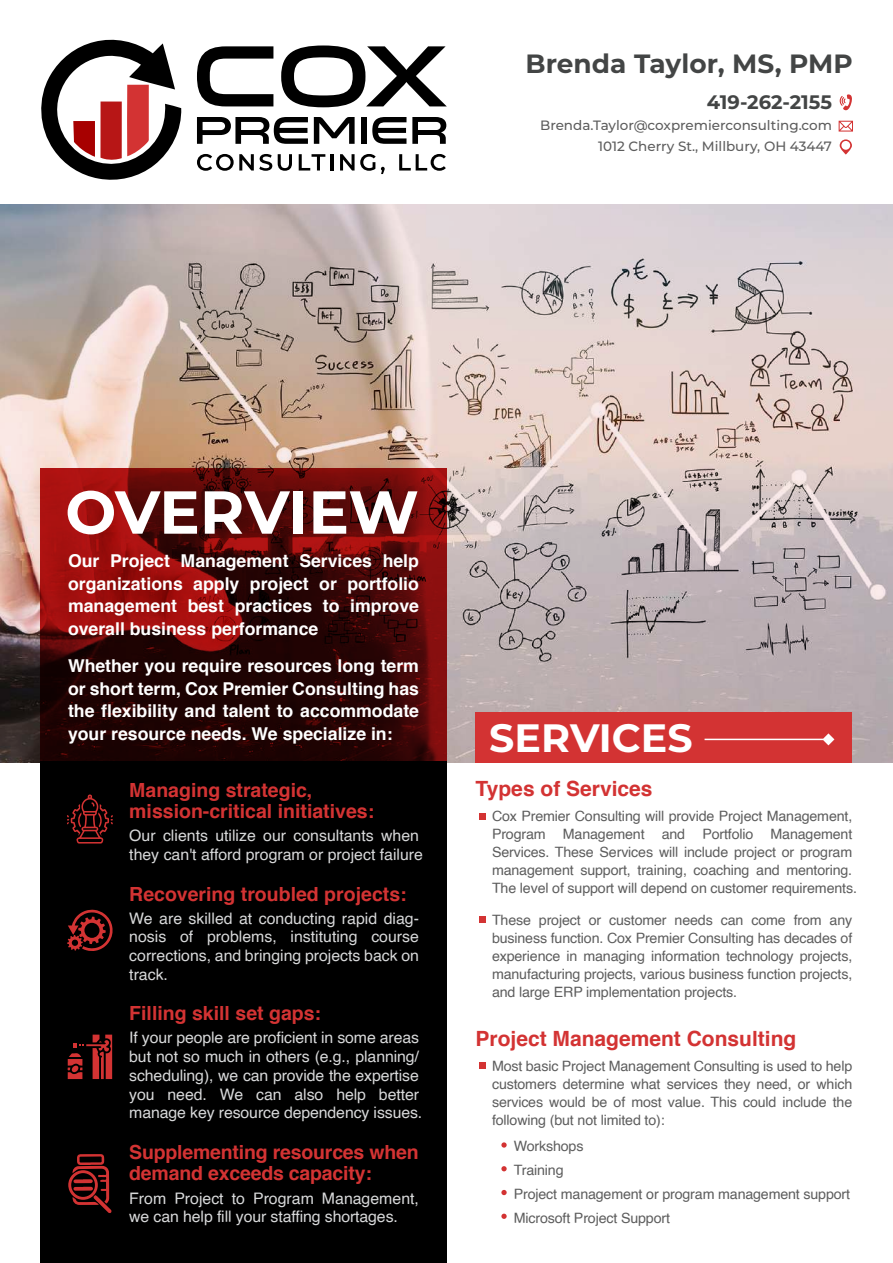
<style>
.page{position:relative;width:893px;height:1263px;background:#fff}
.page>*{position:absolute;margin:0;border:0;box-sizing:border-box;transform-origin:0 0}
.t1{font:700 60.6px "Montserrat";letter-spacing:-.01em;color:#fff}
.t2{font:700 39.6px "Montserrat";color:#fff}
.t3{font:700 26.4px "Montserrat";color:#434545}
.t4{font:700 21px "Helvetica";color:#d33333}
.t5{font:700 19.5px/21.6px "Helvetica";color:#d33333}
.t6{font:700 19.5px "Montserrat";color:#434545}
.t7{font:700 17.7px/22.5px "Helvetica";color:#fff;text-align:justify}
.t8{font:15.9px/18.8px "Helvetica";letter-spacing:-.005em;color:#d8d9da}
.t9{font:14.25px/18px "Helvetica";letter-spacing:-.01em;color:#5d5d5d}
.t10{font:500 13.5px/21.1px "Montserrat";color:#5d5d5d;text-align:right}
</style>
<div class="page">
<svg style="left:0;top:204px;width:893px;height:559px;background:#c7b7b3"></svg>
<svg style="left:41px;top:39px;width:141px;height:141px"></svg>
<svg style="left:197px;top:154px;width:75px;height:17px"></svg>
<svg style="left:278px;top:154px;width:14px;height:17px"></svg>
<svg style="left:299px;top:154px;width:26px;height:17px"></svg>
<hr style="left:330px;top:154px;width:3px;height:17px;background:#000">
<svg style="left:340px;top:154px;width:45px;height:20px"></svg>
<svg style="left:399px;top:154px;width:47px;height:17px"></svg>
<svg style="left:197px;top:117px;width:111px;height:27px"></svg>
<svg style="left:314px;top:117px;width:41px;height:27px"></svg>
<div style="left:361px;top:117px;width:6px;height:27px;background:#000"></div>
<svg style="left:372px;top:117px;width:34px;height:27px"></svg>
<svg style="left:412px;top:117px;width:34px;height:27px"></svg>
<svg style="left:197px;top:46px;width:76px;height:60px"></svg>
<svg style="left:281px;top:45px;width:166px;height:62px"></svg>
<svg style="left:41px;top:469px;width:406px;height:293px;background:#4d0706"></svg>
<div style="left:41px;top:762px;width:406px;height:501px;background:#000"></div>
<div style="left:476px;top:713px;width:376px;height:50px;background:#d33333"></div>
<svg style="left:705px;top:733px;width:129px;height:12px"></svg>
<div style="left:479px;top:813px;width:7px;height:6px;background:#d33333"></div>
<div style="left:479px;top:917px;width:7px;height:6px;background:#d33333"></div>
<div style="left:479px;top:1062px;width:7px;height:7px;background:#d33333"></div>
<svg style="left:501px;top:1142px;width:6px;height:6px"></svg>
<svg style="left:501px;top:1166px;width:6px;height:5px"></svg>
<svg style="left:501px;top:1190px;width:6px;height:5px"></svg>
<svg style="left:501px;top:1214px;width:6px;height:5px"></svg>
<svg style="left:67px;top:794px;width:46px;height:49px"></svg>
<svg style="left:67px;top:909px;width:46px;height:42px"></svg>
<svg style="left:67px;top:1034px;width:45px;height:45px"></svg>
<svg style="left:68px;top:1154px;width:44px;height:59px"></svg>
<svg style="left:840px;top:139px;width:12px;height:16px"></svg>
<svg style="left:840px;top:94px;width:12px;height:16px"></svg>
<svg style="left:839px;top:121px;width:14px;height:11px"></svg>
<h3 class="t3" style="left:526px;top:45px;width:329px">Brenda Taylor, MS, PMP</h3>
<h3 class="t6" style="left:707px;top:88px;width:127px">419-262-2155</h3>
<p class="t10" style="left:540px;top:114px;width:293px">Brenda.Taylor@coxpremierconsulting.com<br>1012 Cherry St., Millbury, OH 43447</p>
<h1 class="t1" style="left:65px;top:468px;width:355px">OVERVIEW</h1>
<p class="t7" style="left:68px;top:550px;width:353px">Our Project Management Services help organizations apply project or portfolio management best practices to improve overall business performance</p>
<p class="t7" style="left:68px;top:655px;width:353px">Whether you require resources long term or short term, Cox Premier Consulting has the flexibility and talent to accommodate your resource needs. We specialize in:</p>
<h3 class="t5" style="left:129px;top:779px;width:246px">Managing strategic, mission-critical initiatives:</h3>
<p class="t8" style="left:129px;top:827px;width:295px">Our clients utilize our consultants when they can't afford program or project failure</p>
<h3 class="t5" style="left:129px;top:883px;width:279px">Recovering troubled projects:</h3>
<p class="t8" style="left:129px;top:909px;width:291px;text-align:justify">We are skilled at conducting rapid diag&shy;nosis of problems, instituting course corrections, and bringing projects back on track.</p>
<h3 class="t5" style="left:129px;top:1003px;width:193px">Filling skill set gaps:</h3>
<p class="t8" style="left:129px;top:1029px;width:295px">If your people are proficient in some areas but not so much in others (e.g., planning/ scheduling), we can provide the expertise you need. We can also help better manage key resource dependency issues.</p>
<h3 class="t5" style="left:129px;top:1141px;width:291px">Supplementing resources when demand exceeds capacity:</h3>
<p class="t8" style="left:129px;top:1189px;width:291px">From Project to Program Management, we can help fill your staffing shortages.</p>
<h2 class="t2" style="left:489px;top:710px;width:205px">SERVICES</h2>
<h3 class="t4" style="left:476px;top:771px;width:179px">Types of Services</h3>
<p class="t9" style="left:492px;top:808px;width:366px">Cox Premier Consulting will provide Project Management, Program Management and Portfolio Management Services. These Services will include project or program management support, training, coaching and mentoring.<br>The level of support will depend on customer requirements.</p>
<p class="t9" style="left:492px;top:911px;width:362px;text-align:justify">These project or customer needs can come from any business function. Cox Premier Consulting has decades of experience in managing information technology projects, manufacturing projects, various business function projects, and large ERP implementation projects.</p>
<h3 class="t4" style="left:476px;top:1021px;width:322px">Project Management Consulting</h3>
<p class="t9" style="left:492px;top:1057px;width:362px;text-align:justify">Most basic Project Management Consulting is used to help customers determine what services they need, or which services would be of most value. This could include the following (but not limited to):</p>
<p class="t9" style="left:514px;top:1134px;width:338px;line-height:24px">Workshops<br>Training<br>Project management or program management support<br>Microsoft Project Support</p>
</div>
